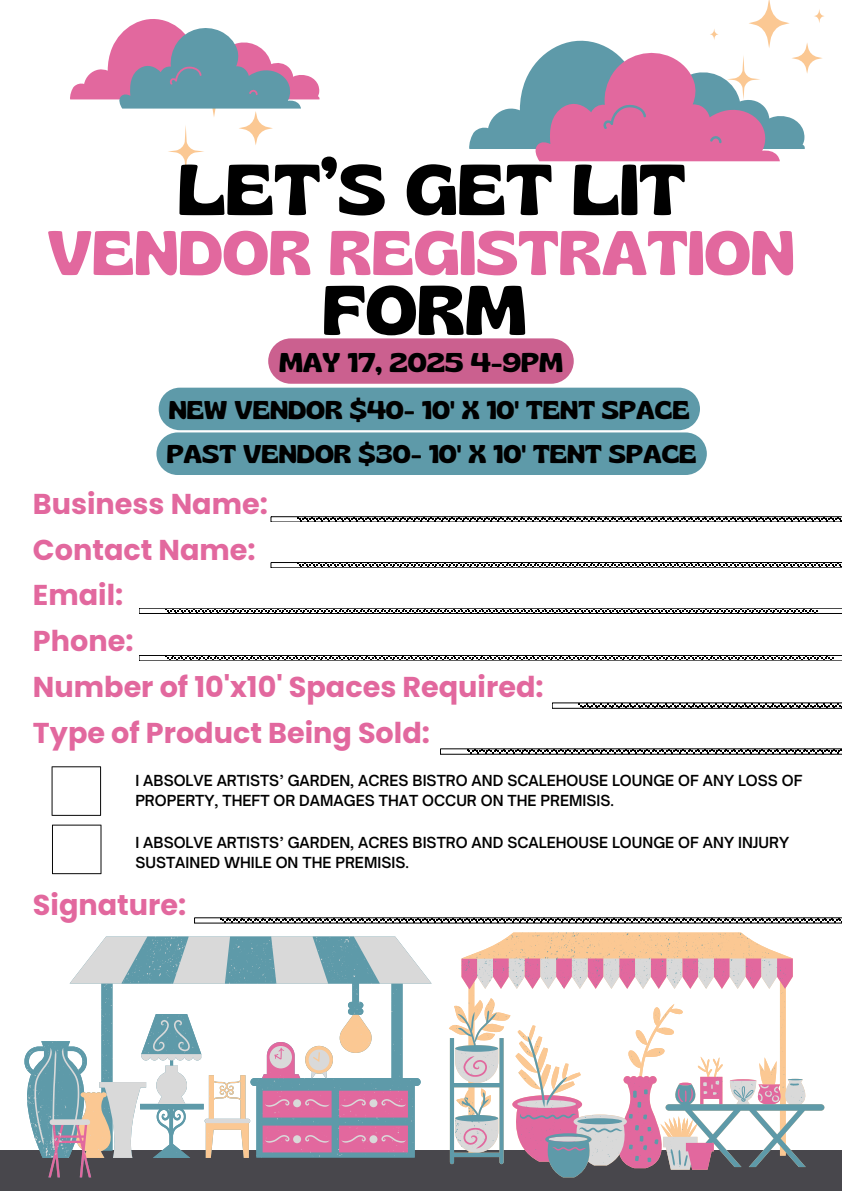
<style>
.page{position:relative;width:842px;height:1191px;background:#fff}
.page>*{position:absolute;margin:0;border:0;box-sizing:border-box;transform-origin:0 0}
.t1{font:600 71.5px "Gliker";color:#000}
.t2{font:600 69.6px "Gliker";color:#000}
.t3{font:600 62.4px "Gliker";color:#e2689e}
.t4{font:700 28.7px/45.8px "Poppins";color:#e2689e}
.t5{font:600 27px "Gliker";color:#000}
.t6{font:600 25.6px "Gliker";color:#000}
.t7{font:600 14.6px/20.2px "Open Sauce One";color:#000}
</style>
<div class="page">
<svg style="left:70px;top:19px;width:250px;height:155px"></svg>
<svg style="left:469px;top:0;width:355px;height:161px"></svg>
<div style="left:0;top:1149px;width:842px;height:41px;background:#48474c"></div>
<svg style="left:25px;top:936px;width:407px;height:239px"></svg>
<svg style="left:450px;top:932px;width:374px;height:244px"></svg>
<svg style="left:463px;top:1056px;width:251px;height:113px"></svg>
<svg style="left:139px;top:608px;width:703px;height:5px"></svg>
<svg style="left:139px;top:655px;width:703px;height:5px"></svg>
<svg style="left:271px;top:562px;width:571px;height:5px"></svg>
<svg style="left:271px;top:516px;width:571px;height:6px"></svg>
<svg style="left:552px;top:702px;width:290px;height:6px"></svg>
<svg style="left:440px;top:748px;width:402px;height:6px"></svg>
<svg style="left:52px;top:766px;width:49px;height:49px"></svg>
<svg style="left:52px;top:824px;width:49px;height:50px"></svg>
<svg style="left:195px;top:917px;width:647px;height:5px"></svg>
<svg style="left:156px;top:338px;width:551px;height:137px"></svg>
<p class="t1" style="left:178px;top:142px;width:509px">LET’S GET LIT</p>
<h1 class="t3" style="left:47px;top:211px;width:749px">VENDOR REGISTRATION</h1>
<p class="t2" style="left:322px;top:264px;width:206px">FORM</p>
<h5 class="t5" style="left:279px;top:344px;width:285px">MAY 17, 2025 4-9PM</h5>
<p class="t6" style="left:169px;top:392px;width:522px">NEW VENDOR $40- 10' X 10' TENT SPACE</p>
<h5 class="t6" style="left:167px;top:437px;width:531px">PAST VENDOR $30- 10' X 10' TENT SPACE</h5>
<p class="t4" style="left:33px;top:480px;width:512px">Business Name:<br>Contact Name:<br>Email:<br>Phone:<br>Number of 10'x10' Spaces Required:<br>Type of Product Being Sold:</p>
<h2 class="t7" style="left:135px;top:770px;width:669px">I ABSOLVE ARTISTS’ GARDEN, ACRES BISTRO AND SCALEHOUSE LOUNGE OF ANY LOSS OF<br>PROPERTY, THEFT OR DAMAGES THAT OCCUR ON THE PREMISIS.</h2>
<h1 class="t7" style="left:135px;top:831px;width:655px">I ABSOLVE ARTISTS’ GARDEN, ACRES BISTRO AND SCALEHOUSE LOUNGE OF ANY INJURY<br>SUSTAINED WHILE ON THE PREMISIS.</h1>
<h3 class="t4" style="left:33px;top:882px;width:155px">Signature:</h3>
</div>
